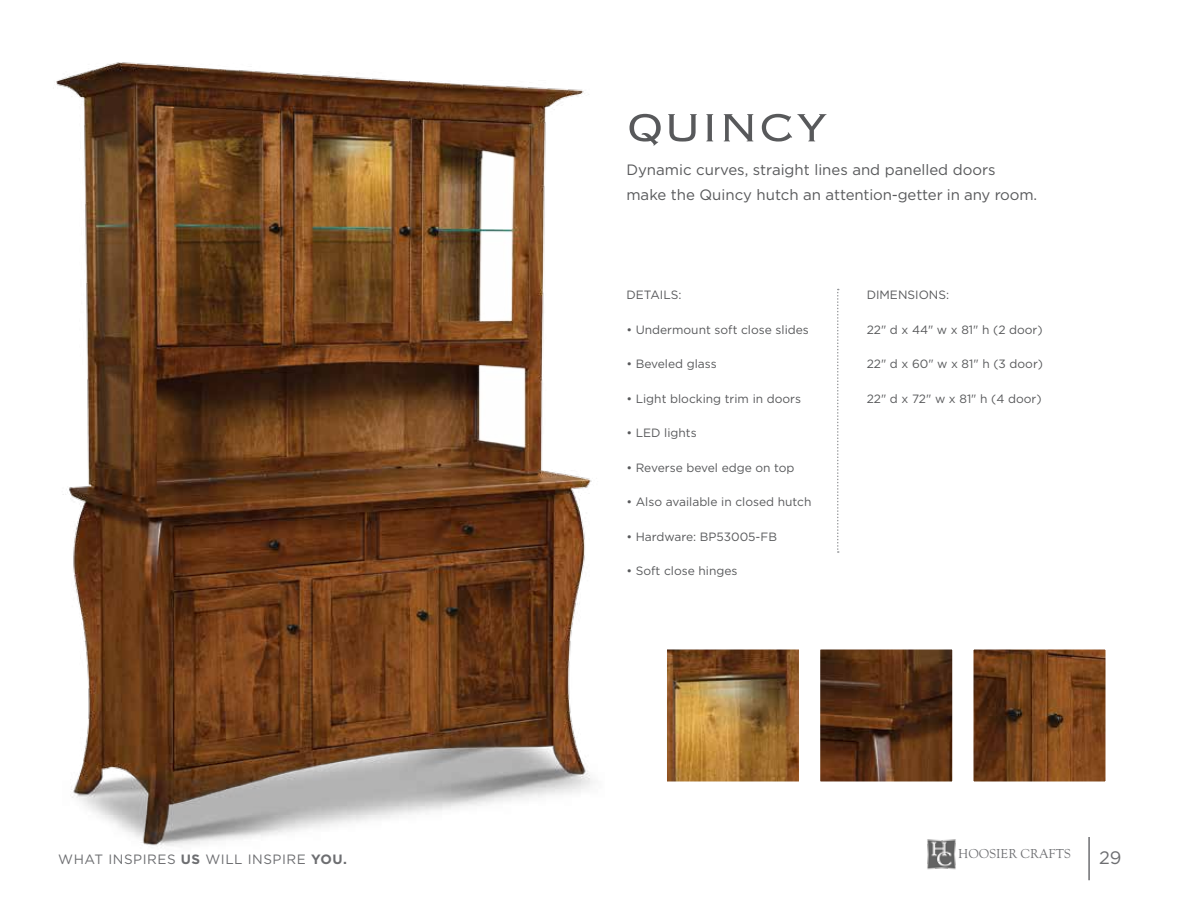
<style>
.page{position:relative;width:1188px;height:918px;background:#fff}
.page>*{position:absolute;margin:0;border:0;box-sizing:border-box;transform-origin:0 0}
.t1{font:300 51.75px "Copperplate";color:#58595b}
.t2{font:18px "Gotham";color:#6d6e71}
.t3{font:15px/25.5px "Gotham";color:#58595b}
.t4{font:13.5px "Gotham";letter-spacing:.04em;color:#6d6e71}
.t5{font:13.35px "Goudy Old Sty";color:#6d6e71}
.t6{font:12px "Gotham";color:#58595b}
.s1{font-weight:700}
</style>
<div class="page">
<img style="left:56px;top:62px;width:537px;height:785px">
<img style="left:668px;top:651px;width:129px;height:129px">
<div style="left:665px;top:648px;width:135px;height:135px;border:2px solid #fff"></div>
<img style="left:975px;top:651px;width:129px;height:129px">
<div style="left:972px;top:648px;width:135px;height:135px;border:2px solid #fff"></div>
<svg style="left:837px;top:289px;width:2px;height:264px"></svg>
<img style="left:822px;top:651px;width:129px;height:129px">
<div style="left:819px;top:648px;width:135px;height:135px;border:2px solid #fff"></div>
<img style="left:927px;top:839px;width:29px;height:31px">
<hr style="left:1088px;top:837px;width:2px;height:43px;background:#6d6e71">
<h1 class="t1" style="left:626px;top:94px;width:203px">QUINCY</h1>
<p class="t3" style="left:626px;top:156px;width:412px">Dynamic curves, straight lines and panelled doors make the Quincy hutch an attention-getter in any room.</p>
<p class="t6" style="left:626px;top:289px;width:57px">DETAILS:</p>
<p class="t6" style="left:626px;top:323px;width:184px">• Undermount soft close slides</p>
<p class="t6" style="left:626px;top:358px;width:92px">• Beveled glass</p>
<p class="t6" style="left:626px;top:392px;width:176px">• Light blocking trim in doors</p>
<p class="t6" style="left:626px;top:427px;width:72px">• LED lights</p>
<p class="t6" style="left:626px;top:461px;width:170px">• Reverse bevel edge on top</p>
<p class="t6" style="left:626px;top:496px;width:187px">• Also available in closed hutch</p>
<p class="t6" style="left:626px;top:530px;width:152px">• Hardware: BP53005-FB</p>
<p class="t6" style="left:626px;top:565px;width:113px">• Soft close hinges</p>
<p class="t6" style="left:867px;top:289px;width:84px">DIMENSIONS:</p>
<p class="t6" style="left:867px;top:323px;width:177px">22" d x 44" w x 81" h (2 door)</p>
<p class="t6" style="left:867px;top:358px;width:178px">22" d x 60" w x 81" h (3 door)</p>
<p class="t6" style="left:867px;top:392px;width:176px">22" d x 72" w x 81" h (4 door)</p>
<p class="t5" style="left:958px;top:846px;width:114px">HOOSIER CRAFTS</p>
<p class="t4" style="left:58px;top:852px;width:290px">WHAT INSPIRES <span class="s1">US</span> WILL INSPIRE <span class="s1">YOU.</span></p>
<h2 class="t2" style="left:1099px;top:847px;width:24px">29</h2>
</div>
